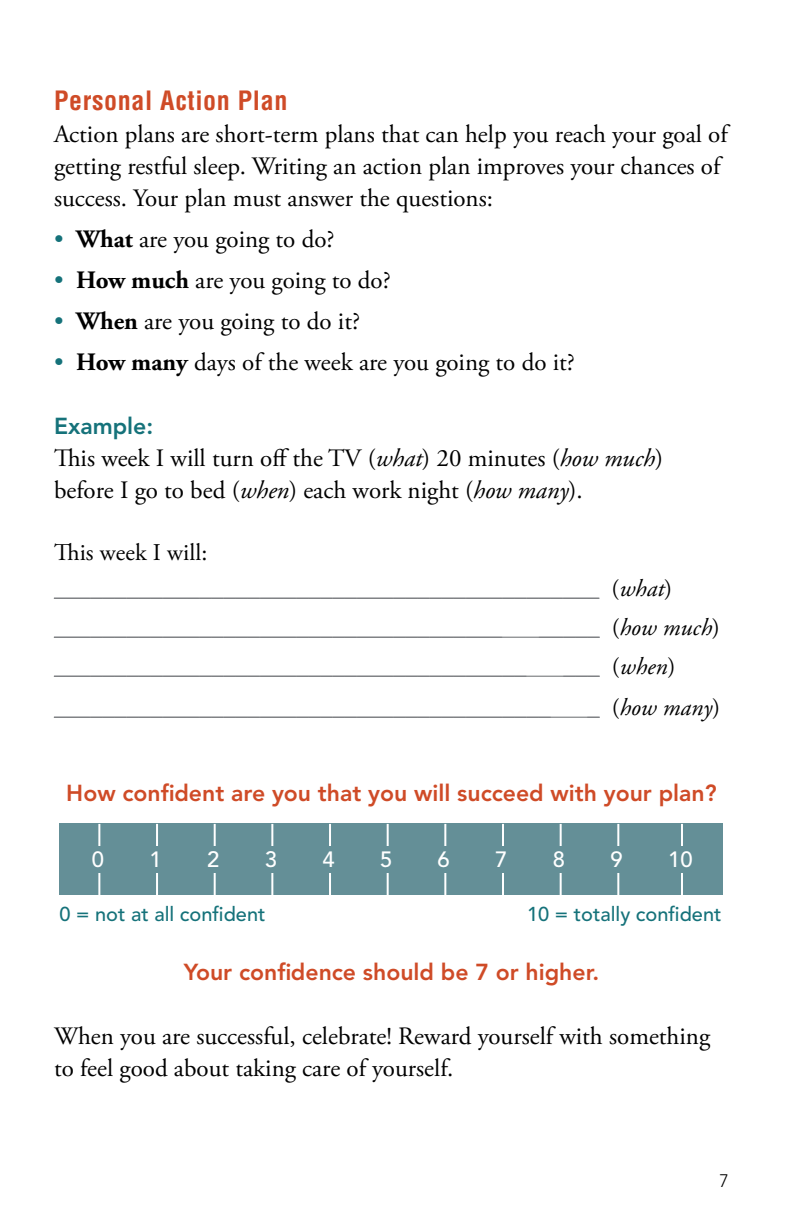
<style>
.page{position:relative;width:792px;height:1224px;background:#fff}
.page>*{position:absolute;margin:0;border:0;box-sizing:border-box;transform-origin:0 0}
.t1{font:700 condensed 26px "Helvetica";letter-spacing:.025em;color:#cf4b27}
.t2{font:25px/32px "Adobe Garamond Pro";color:#000}
.t3{font:24px/35.8px "Adobe Garamond Pro";letter-spacing:.005em;color:#808285}
.t4{font:italic 24px "Adobe Garamond Pro";letter-spacing:.005em;color:#000}
.t5{font:800 23px "Avenir";color:#cf4b27}
.t6{font:800 23px "Avenir";color:#15727a}
.t7{font:500 22px "Avenir";color:#fff}
.t8{font:500 20px "Avenir";color:#15727a}
.t9{font:300 18px "Avenir";color:#000}
.s1{color:#15727a}
.s2{font-weight:700}
.s3{font-style:italic}
.s4{color:#000}
.s5{font-style:italic;color:#000}
.s6{font-style:normal;color:#808285}
.s7{font-style:normal}
</style>
<div class="page">
<hr style="left:54px;top:598px;width:545px;height:1px;background:#808285">
<hr style="left:54px;top:637px;width:546px;height:1px;background:#808285">
<hr style="left:54px;top:676px;width:546px;height:1px;background:#808285">
<hr style="left:54px;top:717px;width:546px;height:1px;background:#808285">
<div style="left:60px;top:823px;width:664px;height:72px;background:#648f97"></div>
<hr style="left:98px;top:824px;width:2px;height:71px;background:#fff">
<hr style="left:156px;top:824px;width:2px;height:71px;background:#fff">
<hr style="left:214px;top:824px;width:2px;height:71px;background:#fff">
<hr style="left:271px;top:824px;width:2px;height:71px;background:#fff">
<hr style="left:329px;top:824px;width:2px;height:71px;background:#fff">
<hr style="left:387px;top:824px;width:2px;height:71px;background:#fff">
<hr style="left:444px;top:824px;width:2px;height:71px;background:#fff">
<hr style="left:502px;top:824px;width:2px;height:71px;background:#fff">
<hr style="left:560px;top:824px;width:2px;height:71px;background:#fff">
<hr style="left:617px;top:824px;width:2px;height:71px;background:#fff">
<hr style="left:681px;top:824px;width:2px;height:71px;background:#fff">
<div style="left:92px;top:846px;width:600px;height:26px;background:#648f97"></div>
<p class="t1" style="left:54px;top:85px;width:235px">Personal Action Plan</p>
<p class="t2" style="left:54px;top:119px;width:675px">Action plans are short-term plans that can help you reach your goal of getting restful sleep. Writing an action plan improves your chances of success. Your plan must answer the questions:</p>
<p class="t2" style="left:54px;top:224px;width:282px"><span class="s1">•</span> <span class="s2">What</span> are you going to do?</p>
<p class="t2" style="left:54px;top:265px;width:338px"><span class="s1">•</span> <span class="s2">How much</span> are you going to do?</p>
<p class="t2" style="left:54px;top:306px;width:308px"><span class="s1">•</span> <span class="s2">When</span> are you going to do it?</p>
<p class="t2" style="left:54px;top:347px;width:522px"><span class="s1">•</span> <span class="s2">How many</span> days of the week are you going to do it?</p>
<p class="t6" style="left:54px;top:412px;width:101px">Example:</p>
<p class="t2" style="left:54px;top:443px;width:611px">This week I will turn off the TV (<span class="s3">what</span>) 20 minutes (<span class="s3">how much</span>) before I go to bed (<span class="s3">when</span>) each work night (<span class="s3">how many</span>).</p>
<p class="t3" style="left:54px;top:535px;width:620px"><span class="s4">This week I will: </span>_____________________________________________ <span class="s4">(</span><span class="s5">what</span><span class="s4">)</span></p>
<p class="t3" style="left:54px;top:610px;width:450px">_____________________________________</p>
<p class="t4" style="left:539px;top:613px;width:182px"><span class="s6">_____</span> <span class="s7">(</span>how much<span class="s7">)</span></p>
<p class="t3" style="left:54px;top:649px;width:474px">_______________________________________</p>
<p class="t3" style="left:54px;top:690px;width:498px">_________________________________________</p>
<p class="t4" style="left:563px;top:652px;width:114px"><span class="s6">___</span> <span class="s7">(</span>when<span class="s7">)</span></p>
<p class="t4" style="left:588px;top:693px;width:134px"><span class="s6">_</span> <span class="s7">(</span>how many<span class="s7">)</span></p>
<p class="t5" style="left:66px;top:780px;width:652px">How confident are you that you will succeed with your plan?</p>
<p class="t7" style="left:92px;top:847px;width:14px">0</p>
<p class="t7" style="left:150px;top:847px;width:14px">1</p>
<p class="t7" style="left:207px;top:847px;width:14px">2</p>
<p class="t7" style="left:265px;top:847px;width:14px">3</p>
<p class="t7" style="left:322px;top:847px;width:14px">4</p>
<p class="t7" style="left:380px;top:847px;width:14px">5</p>
<p class="t7" style="left:438px;top:847px;width:14px">6</p>
<p class="t7" style="left:495px;top:847px;width:14px">7</p>
<p class="t7" style="left:553px;top:847px;width:14px">8</p>
<p class="t7" style="left:610px;top:847px;width:14px">9</p>
<p class="t7" style="left:668px;top:847px;width:26px">10</p>
<p class="t8" style="left:60px;top:902px;width:208px">0 = not at all confident</p>
<p class="t8" style="left:527px;top:902px;width:196px">10 = totally confident</p>
<p class="t5" style="left:184px;top:958px;width:417px">Your confidence should be 7 or higher.</p>
<p class="t2" style="left:54px;top:1021px;width:658px">When you are successful, celebrate! Reward yourself with something to feel good about taking care of yourself.</p>
<p class="t9" style="left:720px;top:1171px;width:11px">7</p>
</div>
